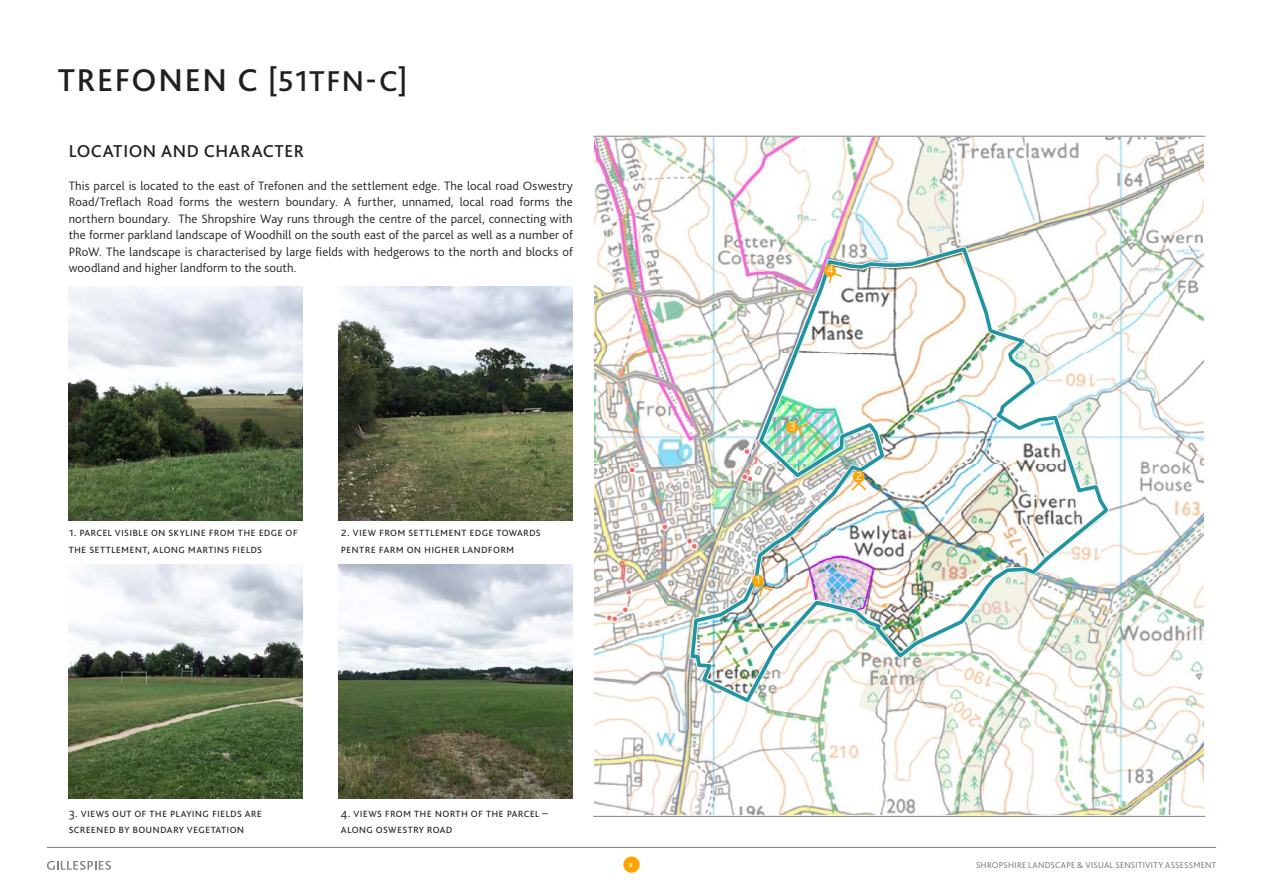
<style>
.page{position:relative;width:1263px;height:893px;background:#fff}
.page>*{position:absolute;margin:0;border:0;box-sizing:border-box;transform-origin:0 0}
.t1{font:500 33px "Bliss 2";letter-spacing:.045em;color:#231f20}
.t2{font:500 18px "Bliss 2";letter-spacing:.03em;color:#231f20}
.Body_Copy{font:300 12.75px/16.5px "Bliss 2";letter-spacing:.015em;color:#231f20}
.t3{font:300 12px "Bliss 2";color:#fff}
.t4{font:300 8.85px "Bliss 2";letter-spacing:.025em;color:#6c6d70}
.t5{font:500 6.3px "Bliss 2";color:#fff}
.s1{font-size:30px}
</style>
<div class="page">
<div style="left:623px;top:856px;width:17px;height:17px;background:#ffa300;border-radius:50%"></div>
<hr style="left:47px;top:847px;width:1169px;height:1px;background:#808285">
<svg style="left:47px;top:861px;width:64px;height:9px"></svg>
<hr style="left:593px;top:816px;width:612px;height:1px;background:#808285">
<hr style="left:593px;top:136px;width:612px;height:1px;background:#808285">
<img style="left:339px;top:565px;width:234px;height:233px">
<img style="left:68px;top:565px;width:234px;height:233px">
<img style="left:339px;top:287px;width:234px;height:233px">
<img style="left:68px;top:287px;width:234px;height:233px">
<img style="left:595px;top:138px;width:608px;height:677px">
<div style="left:752px;top:575px;width:12px;height:12px;background:#ffa300;border-radius:50%"></div>
<svg style="left:758px;top:585px;width:16px;height:13px"></svg>
<div style="left:853px;top:470px;width:11px;height:13px;background:#ffa300;border-radius:50%"></div>
<svg style="left:850px;top:481px;width:18px;height:11px"></svg>
<div style="left:786px;top:421px;width:12px;height:12px;background:#ffa300;border-radius:50%"></div>
<svg style="left:797px;top:422px;width:13px;height:17px"></svg>
<div style="left:824px;top:264px;width:12px;height:13px;background:#ffa300;border-radius:50%"></div>
<svg style="left:827px;top:271px;width:17px;height:14px"></svg>
<p class="t1" style="left:58px;top:59px;width:351px">TREFONEN C <span class="s1">[51TFN-C]</span></p>
<p class="t2" style="left:69px;top:140px;width:237px">LOCATION AND CHARACTER</p>
<p class="Body_Copy" style="left:69px;top:177px;width:506px;text-align:justify">This parcel is located to the east of Trefonen and the settlement edge. The local road Oswestry Road/Treflach Road forms the western boundary. A further, unnamed, local road forms the northern boundary. The Shropshire Way runs through the centre of the parcel, connecting with the former parkland landscape of Woodhill on the south east of the parcel as well as a number of PRoW. The landscape is characterised by large fields with hedgerows to the north and blocks of woodland and higher landform to the south.</p>
<p class="Body_Copy" style="left:69px;top:524px;width:231px">1. Parcel visible on skyline from the edge of the settlement, along Martins Fields</p>
<p class="Body_Copy" style="left:341px;top:524px;width:201px">2. view from settlement edge towards<br>Pentre Farm on higher landform</p>
<p class="t3" style="left:827px;top:262px;width:8px">4</p>
<p class="t3" style="left:789px;top:419px;width:8px">3</p>
<p class="t3" style="left:755px;top:573px;width:6px">1</p>
<p class="t3" style="left:856px;top:468px;width:8px">2</p>
<p class="Body_Copy" style="left:69px;top:804px;width:195px">3. Views out of the playing fields are screened by boundary vegetation</p>
<p class="Body_Copy" style="left:341px;top:804px;width:208px">4. Views from the north of the parcel – along Oswestry Road</p>
<p class="t5" style="left:629px;top:861px;width:5px">8</p>
<p class="t4" style="left:976px;top:859px;width:242px">SHROPSHIRE LANDSCAPE &amp; VISUAL SENSITIVITY ASSESSMENT</p>
</div>
